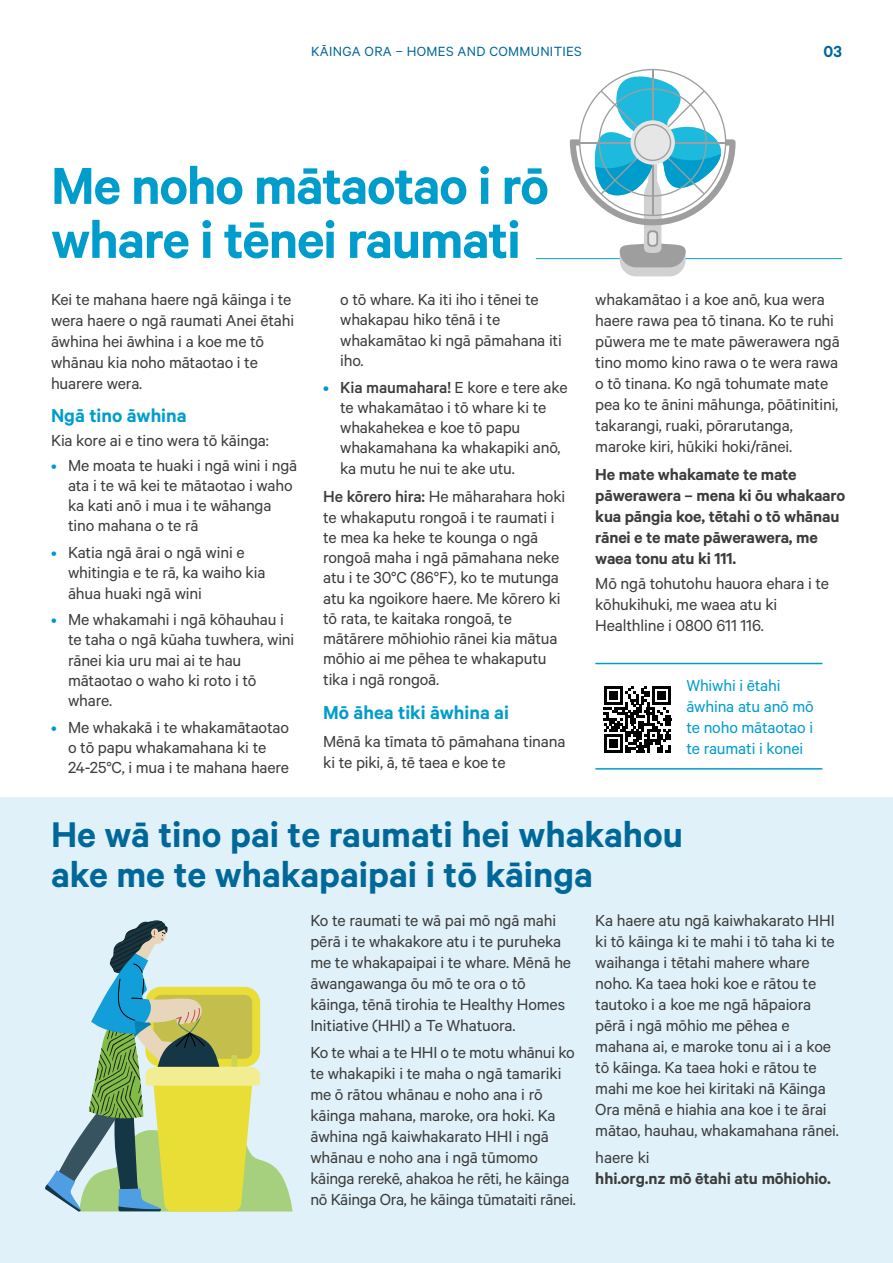
<style>
.page{position:relative;width:893px;height:1263px;background:#fff}
.page>*{position:absolute;margin:0;border:0;box-sizing:border-box;transform-origin:0 0}
.t1{font:600 58.5px/54px "Calibre";letter-spacing:-.02em;color:#009dcc}
.t2{font:600 40.2px/40.2px "Calibre";color:#006899}
.t3{font:600 21px "Calibre";color:#009dcc}
.t4{font:18px/21px "Calibre";letter-spacing:-.01em;color:#3c3c3b}
.t5{font:600 18px/21px "Calibre";letter-spacing:-.01em;color:#3c3c3b}
.t6{font:18px/21px "Calibre";letter-spacing:-.01em;color:#009dcc}
.t7{font:600 18px "Calibre";color:#006899}
.t8{font:15px "Calibre";letter-spacing:.02em;color:#006899}
.s1{font-weight:500;font-size:16.5px;color:#0095d7}
.s2{font-weight:500}
.s3{font-size:16.5px;color:#0095d7}
</style>
<div class="page">
<hr style="left:536px;top:258px;width:306px;height:1px;background:#009dcc">
<svg style="left:604px;top:686px;width:67px;height:67px"></svg>
<hr style="left:604px;top:750px;width:19px;height:3px;background:#000">
<div style="left:609px;top:739px;width:8px;height:9px;background:#000"></div>
<hr style="left:595px;top:663px;width:227px;height:1px;background:#009dcc">
<hr style="left:595px;top:768px;width:227px;height:2px;background:#009dcc">
<div style="left:0;top:798px;width:893px;height:465px;background:#e0f1fa"></div>
<svg style="left:45px;top:920px;width:248px;height:292px"></svg>
<svg style="left:570px;top:69px;width:166px;height:207px"></svg>
<p class="t8" style="left:311px;top:42px;width:272px">KĀINGA ORA – HOMES AND COMMUNITIES</p>
<p class="t7" style="left:823px;top:41px;width:20px">03</p>
<h1 class="t1" style="left:51px;top:157px;width:499px">Me noho mātaotao i rō whare i tēnei raumati</h1>
<p class="t4" style="left:340px;top:289px;width:223px;line-height:20.2px">o tō whare. Ka iti iho i tēnei te whakapau hiko tēnā i te whakamātao ki ngā pāmahana iti iho.</p>
<p class="t4" style="left:340px;top:376px;width:229px;line-height:20.2px;text-indent:-17px"><span class="s1">•</span> <span class="s2">Kia maumahara!</span> E kore e tere ake te whakamātao i tō whare ki te whakahekea e koe tō papu whakamahana ka whakapiki anō, ka mutu he nui te ake utu.</p>
<p class="t4" style="left:323px;top:486px;width:244px;line-height:20.2px"><span class="s2">He kōrero hira:</span> He māharahara hoki te whakaputu rongoā i te raumati i te mea ka heke te kounga o ngā rongoā maha i ngā pāmahana neke atu i te 30°C (86°F), ko te mutunga atu ka ngoikore haere. Me kōrero ki tō rata, te kaitaka rongoā, te mātārere mōhiohio rānei kia mātua mōhio ai me pēhea te whakaputu tika i ngā rongoā.</p>
<p class="t3" style="left:323px;top:700px;width:187px">Mō āhea tiki āwhina ai</p>
<p class="t4" style="left:323px;top:730px;width:244px">Mēnā ka tīmata tō pāmahana tinana ki te piki, ā, tē taea e koe te</p>
<p class="t4" style="left:51px;top:288px;width:245px">Kei te mahana haere ngā kāinga i te wera haere o ngā raumati Anei ētahi āwhina hei āwhina i a koe me tō whānau kia noho mātaotao i te huarere wera.</p>
<p class="t3" style="left:51px;top:403px;width:137px">Ngā tino āwhina</p>
<p class="t4" style="left:51px;top:429px;width:219px">Kia kore ai e tino wera tō kāinga:</p>
<p class="t4" style="left:68px;top:454px;width:231px;line-height:20.2px;text-indent:-17px"><span class="s3">•</span> Me moata te huaki i ngā wini i ngā ata i te wā kei te mātaotao i waho ka kati anō i mua i te wāhanga tino mahana o te rā</p>
<p class="t4" style="left:68px;top:542px;width:199px;line-height:20.2px;text-indent:-17px"><span class="s3">•</span> Katia ngā ārai o ngā wini e whitingia e te rā, ka waiho kia āhua huaki ngā wini</p>
<p class="t4" style="left:68px;top:609px;width:228px;line-height:20.2px;text-indent:-17px"><span class="s3">•</span> Me whakamahi i ngā kōhauhau i te taha o ngā kūaha tuwhera, wini rānei kia uru mai ai te hau mātaotao o waho ki roto i tō whare.</p>
<p class="t4" style="left:68px;top:716px;width:223px;line-height:20.2px;text-indent:-17px"><span class="s3">•</span> Me whakakā i te whakamātaotao o tō papu whakamahana ki te<br>24-25°C, i mua i te mahana haere</p>
<p class="t4" style="left:595px;top:288px;width:246px">whakamātao i a koe anō, kua wera haere rawa pea tō tinana. Ko te ruhi pūwera me te mate pāwerawera ngā tino momo kino rawa o te wera rawa o tō tinana. Ko ngā tohumate mate pea ko te ānini māhunga, pōātinitini, takarangi, ruaki, pōrarutanga, maroke kiri, hūkiki hoki/rānei.</p>
<p class="t5" style="left:595px;top:463px;width:251px">He mate whakamate te mate pāwerawera – mena ki ōu whakaaro kua pāngia koe, tētahi o tō whānau rānei e te mate pāwerawera, me waea tonu atu ki 111.</p>
<p class="t4" style="left:595px;top:572px;width:235px">Mō ngā tohutohu hauora ehara i te kōhukihuki, me waea atu ki<br>Healthline i 0800 611 116.</p>
<p class="t6" style="left:686px;top:674px;width:129px">Whiwhi i ētahi āwhina atu anō mō te noho mātaotao i te raumati i konei</p>
<h2 class="t2" style="left:51px;top:813px;width:633px">He wā tino pai te raumati hei whakahou ake me te whakapaipai i tō kāinga</h2>
<p class="t4" style="left:595px;top:909px;width:245px">Ka haere atu ngā kaiwhakarato HHI ki tō kāinga ki te mahi i tō taha ki te waihanga i tētahi mahere whare noho. Ka taea hoki koe e rātou te tautoko i a koe me ngā hāpaiora pērā i ngā mōhio me pēhea e mahana ai, e maroke tonu ai i a koe tō kāinga. Ka taea hoki e rātou te mahi me koe hei kiritaki nā Kāinga<br>Ora mēnā e hiahia ana koe i te ārai mātao, hauhau, whakamahana rānei.</p>
<p class="t4" style="left:595px;top:1147px;width:56px">haere ki</p>
<p class="t5" style="left:595px;top:1168px;width:237px">hhi.org.nz mō ētahi atu mōhiohio.</p>
<p class="t4" style="left:310px;top:909px;width:262px">Ko te raumati te wā pai mō ngā mahi pērā i te whakakore atu i te puruheka me te whakapaipai i te whare. Mēnā he āwangawanga ōu mō te ora o tō kāinga, tēnā tirohia te Healthy Homes Initiative (HHI) a Te Whatuora.</p>
<p class="t4" style="left:310px;top:1042px;width:267px">Ko te whai a te HHI o te motu whānui ko te whakapiki i te maha o ngā tamariki me ō rātou whānau e noho ana i rō kāinga mahana, maroke, ora hoki. Ka āwhina ngā kaiwhakarato HHI i ngā whānau e noho ana i ngā tūmomo kāinga rerekē, ahakoa he rēti, he kāinga nō Kāinga Ora, he kāinga tūmataiti rānei.</p>
</div>
